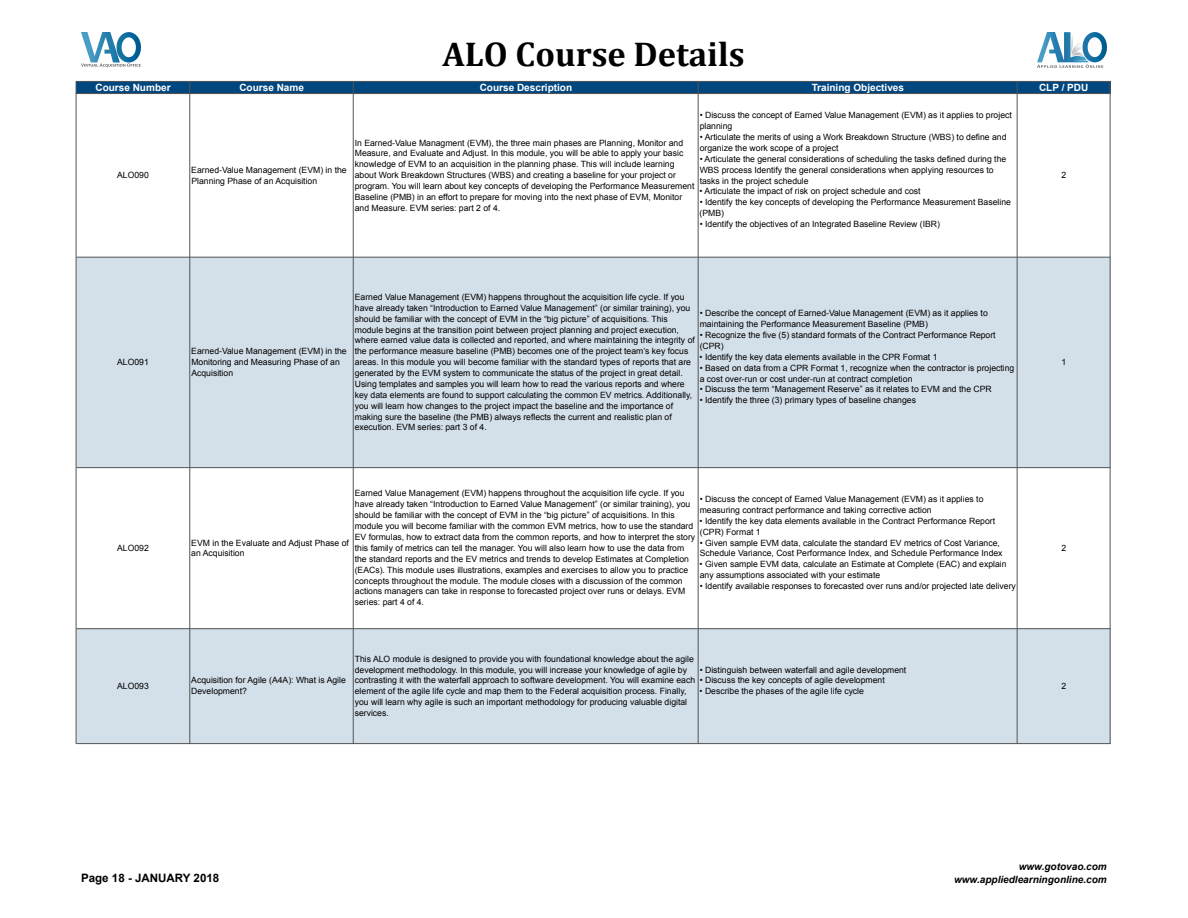
<style>
.page{position:relative;width:1188px;height:918px;background:#fff}
.page>*{position:absolute;margin:0;border:0;box-sizing:border-box;transform-origin:0 0}
.t1{font:700 34.5px "Cambria";color:#000}
.t2{font:700 11.55px "Arial";color:#000}
.t3{font:700 10.05px "Arial";color:#fff}
.t4{font:italic 700 10.05px/12.3px "Arial";color:#000;text-align:right}
.t5{font:8.7px/10.9px "Arial";color:#000}
</style>
<div class="page">
<img style="left:81px;top:32px;width:60px;height:35px">
<img style="left:1037px;top:32px;width:70px;height:35px">
<div style="left:76px;top:81px;width:1034px;height:13px;background:#00467f"></div>
<svg style="left:1110px;top:82px;width:1px;height:12px"></svg>
<hr style="left:76px;top:81px;width:1034px;height:1px;background:#555">
<div style="left:76px;top:257px;width:1034px;height:211px;background:#d3dfe9"></div>
<div style="left:76px;top:629px;width:1034px;height:115px;background:#d3dfe9"></div>
<hr style="left:76px;top:93px;width:1px;height:651px;background:#555">
<hr style="left:189px;top:94px;width:1px;height:650px;background:#555">
<hr style="left:353px;top:94px;width:1px;height:650px;background:#555">
<hr style="left:698px;top:94px;width:1px;height:650px;background:#555">
<hr style="left:1017px;top:94px;width:1px;height:650px;background:#555">
<hr style="left:1110px;top:94px;width:1px;height:650px;background:#555">
<hr style="left:76px;top:93px;width:1034px;height:1px;background:#555">
<hr style="left:76px;top:257px;width:1034px;height:1px;background:#555">
<hr style="left:76px;top:467px;width:1034px;height:1px;background:#555">
<hr style="left:76px;top:628px;width:1034px;height:1px;background:#555">
<hr style="left:76px;top:743px;width:1034px;height:1px;background:#555">
<h1 class="t1" style="left:442px;top:33px;width:304px">ALO Course Details</h1>
<p class="t3" style="left:95px;top:82px;width:77px">Course Number</p>
<p class="t3" style="left:239px;top:82px;width:66px">Course Name</p>
<p class="t3" style="left:480px;top:82px;width:94px">Course Description</p>
<p class="t3" style="left:812px;top:82px;width:94px">Training Objectives</p>
<p class="t3" style="left:1039px;top:82px;width:51px">CLP / PDU</p>
<p class="t5" style="left:117px;top:170px;width:33px">ALO090</p>
<p class="t5" style="left:191px;top:164px;width:157px">Earned-Value Management (EVM) in the<br>Planning Phase of an Acquisition</p>
<p class="t5" style="left:700px;top:110px;width:314px">• Discuss the concept of Earned Value Management (EVM) as it applies to project planning</p>
<p class="t5" style="left:700px;top:132px;width:308px">• Articulate the merits of using a Work Breakdown Structure (WBS) to define and organize the work scope of a project</p>
<p class="t5" style="left:700px;top:153px;width:308px">• Articulate the general considerations of scheduling the tasks defined during the<br>WBS process Identify the general considerations when applying resources to tasks in the project schedule</p>
<p class="t5" style="left:700px;top:186px;width:223px">• Articulate the impact of risk on project schedule and cost</p>
<p class="t5" style="left:700px;top:197px;width:313px">• Identify the key concepts of developing the Performance Measurement Baseline (PMB)</p>
<p class="t5" style="left:700px;top:219px;width:242px">• Identify the objectives of an Integrated Baseline Review (IBR)</p>
<p class="t5" style="left:355px;top:137px;width:341px">In Earned-Value Managment (EVM), the three main phases are Planning, Monitor and Measure, and Evaluate and Adjust. In this module, you will be able to apply your basic knowledge of EVM to an acquisition in the planning phase. This will include learning about Work Breakdown Structures (WBS) and creating a baseline for your project or program. You will learn about key concepts of developing the Performance Measurement Baseline (PMB) in an effort to prepare for moving into the next phase of EVM, Monitor and Measure. EVM series: part 2 of 4.</p>
<p class="t5" style="left:117px;top:357px;width:33px">ALO091</p>
<p class="t5" style="left:191px;top:346px;width:157px">Earned-Value Management (EVM) in the<br>Monitoring and Measuring Phase of an<br>Acquisition</p>
<p class="t5" style="left:355px;top:291px;width:342px">Earned Value Management (EVM) happens throughout the acquisition life cycle. If you have already taken “Introduction to Earned Value Management” (or similar training), you should be familiar with the concept of EVM in the “big picture” of acquisitions. This module begins at the transition point between project planning and project execution, where earned value data is collected and reported, and where maintaining the integrity of the performance measure baseline (PMB) becomes one of the project team’s key focus areas. In this module you will become familiar with the standard types of reports that are generated by the EVM system to communicate the status of the project in great detail.<br>Using templates and samples you will learn how to read the various reports and where key data elements are found to support calculating the common EV metrics. Additionally, you will learn how changes to the project impact the baseline and the importance of making sure the baseline (the PMB) always reflects the current and realistic plan of execution. EVM series: part 3 of 4.</p>
<p class="t5" style="left:700px;top:308px;width:290px">• Describe the concept of Earned-Value Management (EVM) as it applies to maintaining the Performance Measurement Baseline (PMB)</p>
<p class="t5" style="left:700px;top:330px;width:298px">• Recognize the five (5) standard formats of the Contract Performance Report (CPR)</p>
<p class="t5" style="left:700px;top:351px;width:239px">• Identify the key data elements available in the CPR Format 1</p>
<p class="t5" style="left:700px;top:362px;width:316px">• Based on data from a CPR Format 1, recognize when the contractor is projecting a cost over-run or cost under-run at contract completion</p>
<p class="t5" style="left:700px;top:384px;width:294px">• Discuss the term “Management Reserve” as it relates to EVM and the CPR</p>
<p class="t5" style="left:700px;top:395px;width:218px">• Identify the three (3) primary types of baseline changes</p>
<p class="t5" style="left:355px;top:488px;width:342px">Earned Value Management (EVM) happens throughout the acquisition life cycle. If you have already taken “Introduction to Earned Value Management” (or similar training), you should be familiar with the concept of EVM in the “big picture” of acquisitions. In this module you will become familiar with the common EVM metrics, how to use the standard EV formulas, how to extract data from the common reports, and how to interpret the story this family of metrics can tell the manager. You will also learn how to use the data from the standard reports and the EV metrics and trends to develop Estimates at Completion (EACs). This module uses illustrations, examples and exercises to allow you to practice concepts throughout the module. The module closes with a discussion of the common actions managers can take in response to forecasted project over runs or delays. EVM series: part 4 of 4.</p>
<p class="t5" style="left:700px;top:494px;width:285px">• Discuss the concept of Earned Value Management (EVM) as it applies to measuring contract performance and taking corrective action</p>
<p class="t5" style="left:700px;top:515px;width:297px">• Identify the key data elements available in the Contract Performance Report (CPR) Format 1</p>
<p class="t5" style="left:700px;top:537px;width:304px">• Given sample EVM data, calculate the standard EV metrics of Cost Variance,<br>Schedule Variance, Cost Performance Index, and Schedule Performance Index</p>
<p class="t5" style="left:700px;top:559px;width:309px">• Given sample EVM data, calculate an Estimate at Complete (EAC) and explain any assumptions associated with your estimate</p>
<p class="t5" style="left:700px;top:581px;width:318px">• Identify available responses to forecasted over runs and/or projected late delivery</p>
<p class="t5" style="left:117px;top:542px;width:33px">ALO092</p>
<p class="t5" style="left:191px;top:537px;width:159px">EVM in the Evaluate and Adjust Phase of an Acquisition</p>
<p class="t5" style="left:117px;top:681px;width:33px">ALO093</p>
<p class="t5" style="left:191px;top:675px;width:156px">Acquisition for Agile (A4A): What is Agile<br>Development?</p>
<p class="t5" style="left:355px;top:653px;width:342px">This ALO module is designed to provide you with foundational knowledge about the agile development methodology. In this module, you will increase your knowledge of agile by contrasting it with the waterfall approach to software development. You will examine each element of the agile life cycle and map them to the Federal acquisition process. Finally, you will learn why agile is such an important methodology for producing valuable digital services.</p>
<p class="t5" style="left:700px;top:664px;width:208px">• Distinguish between waterfall and agile development</p>
<p class="t5" style="left:700px;top:675px;width:187px">• Discuss the key concepts of agile development</p>
<p class="t5" style="left:700px;top:686px;width:166px">• Describe the phases of the agile life cycle</p>
<p class="t5" style="left:1061px;top:170px;width:6px">2</p>
<p class="t5" style="left:1061px;top:357px;width:6px">1</p>
<p class="t5" style="left:1061px;top:542px;width:6px">2</p>
<p class="t5" style="left:1061px;top:681px;width:6px">2</p>
<h2 class="t2" style="left:81px;top:872px;width:140px">Page 18 - JANUARY 2018</h2>
<p class="t4" style="left:954px;top:861px;width:154px">www.gotovao.com www.appliedlearningonline.com</p>
</div>
